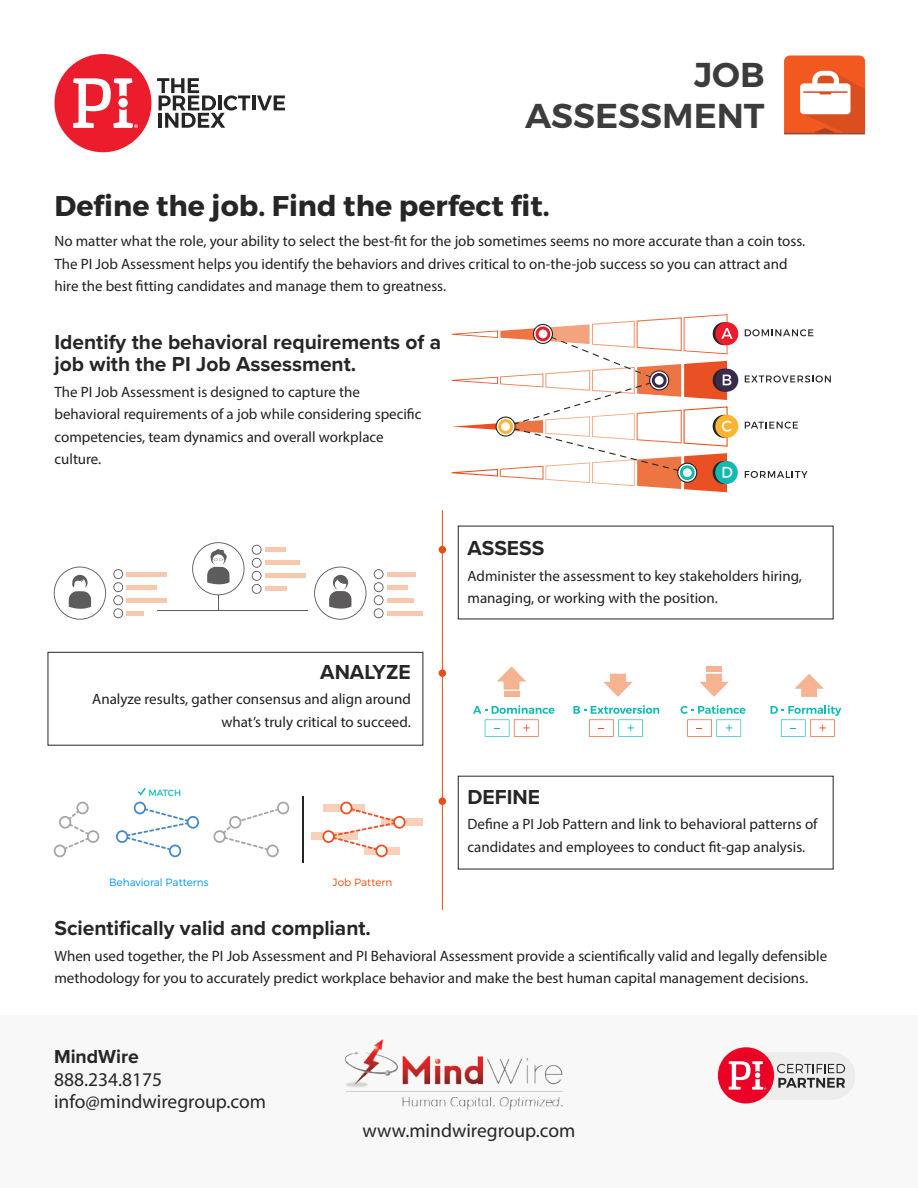
<style>
.page{position:relative;width:918px;height:1188px;background:#fff}
.page>*{position:absolute;margin:0;border:0;box-sizing:border-box;transform-origin:0 0}
.Body{font:600 34.5px "Montserrat";color:#3c3c3c}
.Body-2{font:700 28.5px "Montserrat";color:#262626}
.Body-3{font:700 21px/22.5px "Proxima Nova";color:#262626}
.t1{font:19.5px/22.5px "Myriad Pro";color:#262626}
.t2{font:700 19.5px "Proxima Nova";color:#262626}
.Body-4{font:15px/22.5px "Myriad Pro";color:#231f20}
.t3{font:300 10.5px "Montserrat";color:#0093ff}
.t4{font:300 10.5px "Montserrat";color:#e74f12}
.t5{font:9px "Montserrat";letter-spacing:-.02em;color:#0fb9b4}
</style>
<div class="page">
<div style="left:0;top:1015px;width:918px;height:173px;background:#f8f8f8"></div>
<div style="left:722px;top:1052px;width:133px;height:48px;background:#ededed;border-radius:24px"></div>
<div style="left:718px;top:1047px;width:56px;height:57px;background:#eb0026;border-radius:50%"></div>
<svg style="left:729px;top:1061px;width:37px;height:29px"></svg>
<svg style="left:777px;top:1064px;width:68px;height:24px"></svg>
<img style="left:345px;top:1039px;width:218px;height:71px">
<svg style="left:784px;top:56px;width:81px;height:78px"></svg>
<div style="left:382px;top:818px;width:41px;height:8px;background:#f9d1ba"></div>
<div style="left:311px;top:833px;width:46px;height:7px;background:#f9d1ba"></div>
<svg style="left:322px;top:802px;width:84px;height:55px"></svg>
<svg style="left:54px;top:802px;width:45px;height:55px"></svg>
<svg style="left:213px;top:802px;width:76px;height:55px"></svg>
<hr style="left:302px;top:796px;width:1px;height:67px;background:#242524">
<svg style="left:473px;top:705px;width:82px;height:32px"></svg>
<svg style="left:573px;top:705px;width:86px;height:32px"></svg>
<svg style="left:681px;top:705px;width:65px;height:32px"></svg>
<svg style="left:771px;top:705px;width:70px;height:32px"></svg>
<svg style="left:794px;top:674px;width:30px;height:23px"></svg>
<svg style="left:497px;top:666px;width:29px;height:24px"></svg>
<div style="left:504px;top:692px;width:16px;height:5px;background:#f5b391"></div>
<svg style="left:699px;top:674px;width:30px;height:23px"></svg>
<div style="left:706px;top:666px;width:16px;height:6px;background:#f5b391"></div>
<svg style="left:603px;top:674px;width:30px;height:23px"></svg>
<svg style="left:113px;top:569px;width:10px;height:49px"></svg>
<hr style="left:127px;top:572px;width:40px;height:4px;background:#f7c7ae">
<hr style="left:127px;top:585px;width:30px;height:4px;background:#f7c7ae">
<hr style="left:127px;top:598px;width:40px;height:4px;background:#f7c7ae">
<div style="left:127px;top:611px;width:17px;height:5px;background:#f7c7ae"></div>
<svg style="left:252px;top:545px;width:10px;height:49px"></svg>
<hr style="left:265px;top:548px;width:20px;height:4px;background:#f7c7ae">
<hr style="left:265px;top:561px;width:35px;height:4px;background:#f7c7ae">
<hr style="left:265px;top:574px;width:40px;height:4px;background:#f7c7ae">
<hr style="left:265px;top:587px;width:22px;height:4px;background:#f7c7ae">
<svg style="left:374px;top:569px;width:10px;height:49px"></svg>
<hr style="left:387px;top:572px;width:29px;height:4px;background:#f7c7ae">
<hr style="left:387px;top:585px;width:20px;height:4px;background:#f7c7ae">
<hr style="left:387px;top:598px;width:27px;height:4px;background:#f7c7ae">
<div style="left:387px;top:611px;width:36px;height:5px;background:#f7c7ae"></div>
<svg style="left:314px;top:567px;width:52px;height:53px"></svg>
<svg style="left:54px;top:567px;width:52px;height:53px"></svg>
<hr style="left:157px;top:611px;width:151px;height:1px;background:#231f20">
<svg style="left:192px;top:542px;width:53px;height:69px"></svg>
<hr style="left:442px;top:510px;width:1px;height:400px;background:#e74f12">
<div style="left:439px;top:546px;width:7px;height:7px;background:#e74f12;border-radius:50%"></div>
<div style="left:439px;top:669px;width:7px;height:8px;background:#e74f12;border-radius:50%"></div>
<div style="left:439px;top:797px;width:7px;height:8px;background:#e74f12;border-radius:50%"></div>
<svg style="left:116px;top:787px;width:83px;height:71px"></svg>
<svg style="left:745px;top:329px;width:68px;height:7px"></svg>
<svg style="left:745px;top:375px;width:86px;height:7px"></svg>
<svg style="left:745px;top:422px;width:53px;height:7px"></svg>
<svg style="left:745px;top:471px;width:63px;height:7px"></svg>
<div style="left:715px;top:322px;width:23px;height:23px;background:#eb1c2b;border-radius:50%"></div>
<div style="left:715px;top:369px;width:23px;height:23px;background:#3a2a4b;border-radius:50%"></div>
<div style="left:715px;top:415px;width:23px;height:23px;background:#fcb533;border-radius:50%"></div>
<div style="left:715px;top:461px;width:23px;height:23px;background:#14b8b2;border-radius:50%"></div>
<svg style="left:452px;top:314px;width:281px;height:178px"></svg>
<svg style="left:680px;top:465px;width:15px;height:15px"></svg>
<div style="left:683px;top:468px;width:9px;height:9px;background:#fff;border-radius:50%"></div>
<div style="left:54px;top:54px;width:97px;height:98px;background:#eb1c2b;border-radius:50%"></div>
<hr style="left:252px;top:96px;width:3px;height:14px;background:#242524">
<svg style="left:257px;top:96px;width:28px;height:14px"></svg>
<svg style="left:157px;top:78px;width:93px;height:50px"></svg>
<svg style="left:73px;top:78px;width:65px;height:50px"></svg>
<div style="left:48px;top:652px;width:375px;height:94px;border:1px solid #262626"></div>
<p class="Body" style="left:694px;top:54px;width:72px">JOB</p>
<p class="Body" style="left:525px;top:94px;width:241px">ASSESSMENT</p>
<p class="Body-2" style="left:54px;top:189px;width:497px">Define the job. Find the perfect fit.</p>
<p class="Body-4" style="left:54px;top:230px;width:752px">No matter what the role, your ability to select the best-fit for the job sometimes seems no more accurate than a coin toss.<br>The PI Job Assessment helps you identify the behaviors and drives critical to on-the-job success so you can attract and hire the best fitting candidates and manage them to greatness.</p>
<p class="Body-3" style="left:54px;top:331px;width:388px">Identify the behavioral requirements of a job with the PI Job Assessment.</p>
<p class="Body-4" style="left:54px;top:380px;width:369px">The PI Job Assessment is designed to capture the behavioral requirements of a job while considering specific competencies, team dynamics and overall workplace culture.</p>
<p class="Body-3" style="left:320px;top:661px;width:92px">ANALYZE</p>
<p class="Body-4" style="left:92px;top:688px;width:320px;text-align:right">Analyze results, gather consensus and align around what’s truly critical to succeed.</p>
<p class="t5" style="left:149px;top:787px;width:34px">MATCH</p>
<p class="t3" style="left:109px;top:876px;width:101px">Behavioral Patterns</p>
<p class="t4" style="left:333px;top:876px;width:61px">Job Pattern</p>
<p class="Body-3" style="left:468px;top:538px;width:78px">ASSESS</p>
<p class="Body-4" style="left:468px;top:564px;width:336px">Administer the assessment to key stakeholders hiring, managing, or working with the position.</p>
<p class="Body-3" style="left:468px;top:786px;width:74px">DEFINE</p>
<p class="Body-4" style="left:468px;top:813px;width:352px">Define a PI Job Pattern and link to behavioral patterns of candidates and employees to conduct fit-gap analysis.</p>
<p class="Body-3" style="left:54px;top:918px;width:318px">Scientifically valid and compliant.</p>
<p class="Body-4" style="left:54px;top:944px;width:774px">When used together, the PI Job Assessment and PI Behavioral Assessment provide a scientifically valid and legally defensible methodology for you to accurately predict workplace behavior and make the best human capital management decisions.</p>
<h3 class="t2" style="left:54px;top:1045px;width:86px">MindWire</h3>
<h3 class="t1" style="left:54px;top:1067px;width:214px">888.234.8175 info@mindwiregroup.com</h3>
<h3 class="t1" style="left:363px;top:1119px;width:214px">www.mindwiregroup.com</h3>
</div>
